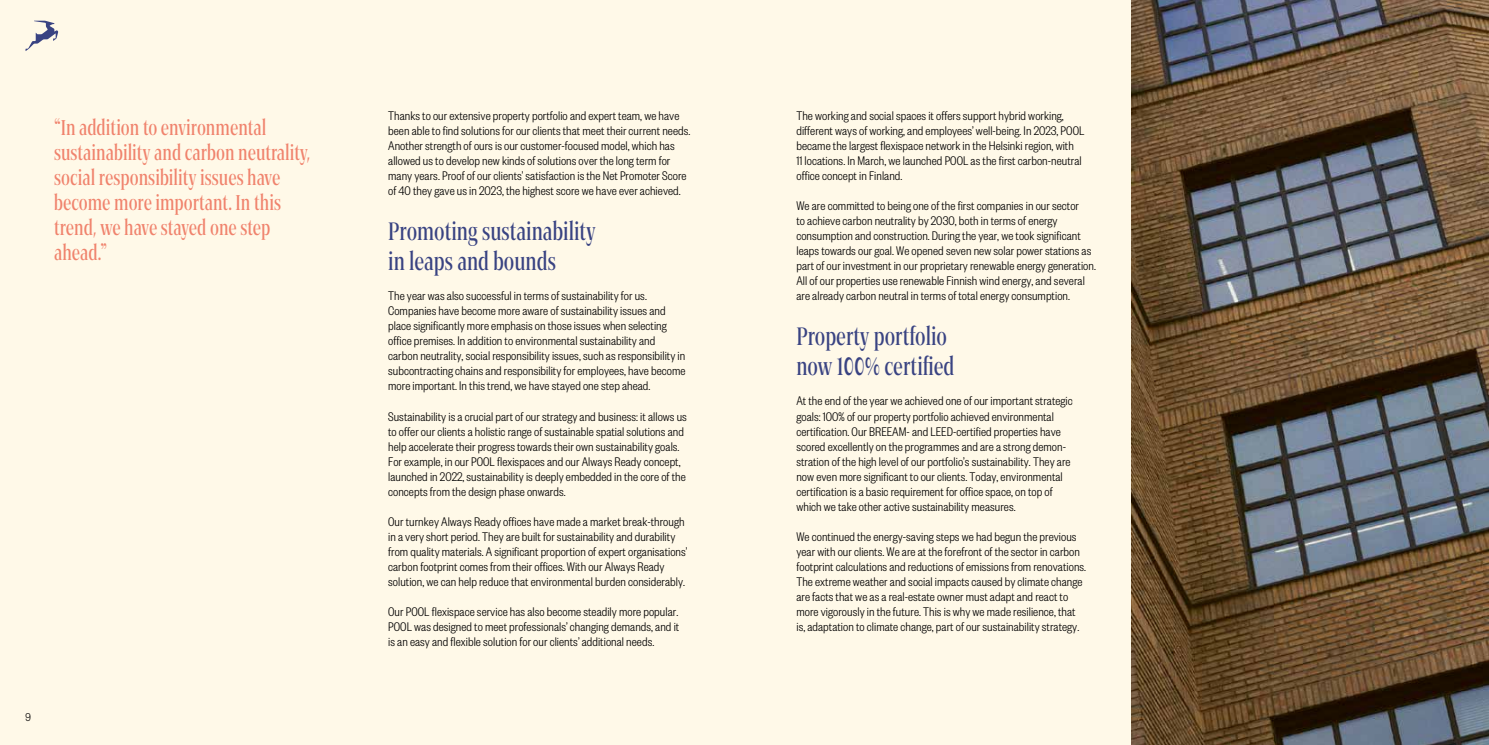
<style>
.page{position:relative;width:1489px;height:745px;background:#fff}
.page>*{position:absolute;margin:0;border:0;box-sizing:border-box;transform-origin:0 0}
.t1{font:500 25px/30px "Epika Serif Extra Condensed Premium";color:#394382}
.t2{font:500 21.25px/25px "Epika Serif Extra Condensed Premium";color:#f0836d}
.t3{font:300 13.75px/15px "Founders Grotesk Cond";letter-spacing:.005em;color:#000}
.t4{font:300 12.5px "Founders Grotesk Cond";color:#000}
</style>
<div class="page">
<div style="left:0;top:0;width:1488px;height:744px;background:#fff9e8"></div>
<svg style="left:26px;top:21px;width:32px;height:30px"></svg>
<img style="left:1131px;top:0;width:357px;height:744px">
<h2 class="t2" style="left:54px;top:114px;width:258px">“In addition to environmental sustainability and carbon neutrality, social responsibility issues have become more important. In this trend, we have stayed one step ahead.”</h2>
<p class="t3" style="left:388px;top:108px;width:304px">Thanks to our extensive property portfolio and expert team, we have been able to find solutions for our clients that meet their current needs.<br>Another strength of ours is our customer-focused model, which has allowed us to develop new kinds of solutions over the long term for many years. Proof of our clients’ satisfaction is the Net Promoter Score of 40 they gave us in 2023, the highest score we have ever achieved.</p>
<h1 class="t1" style="left:388px;top:215px;width:209px">Promoting sustainability in leaps and bounds</h1>
<p class="t3" style="left:388px;top:288px;width:299px">The year was also successful in terms of sustainability for us.<br>Companies have become more aware of sustainability issues and place significantly more emphasis on those issues when selecting office premises. In addition to environmental sustainability and carbon neutrality, social responsibility issues, such as responsibility in subcontracting chains and responsibility for employees, have become more important. In this trend, we have stayed one step ahead.</p>
<p class="t3" style="left:388px;top:408px;width:300px">Sustainability is a crucial part of our strategy and business: it allows us to offer our clients a holistic range of sustainable spatial solutions and help accelerate their progress towards their own sustainability goals.<br>For example, in our POOL flexispaces and our Always Ready concept, launched in 2022, sustainability is deeply embedded in the core of the concepts from the design phase onwards.</p>
<p class="t3" style="left:388px;top:513px;width:301px">Our turnkey Always Ready offices have made a market break-through in a very short period. They are built for sustainability and durability from quality materials. A significant proportion of expert organisations’ carbon footprint comes from their offices. With our Always Ready solution, we can help reduce that environmental burden considerably.</p>
<p class="t3" style="left:388px;top:603px;width:292px;text-align:justify">Our POOL flexispace service has also become steadily more popular.<br>POOL was designed to meet professionals’ changing demands, and it is an easy and flexible solution for our clients’ additional needs.</p>
<p class="t4" style="left:26px;top:709px;width:7px">9</p>
<p class="t3" style="left:796px;top:108px;width:289px">The working and social spaces it offers support hybrid working, different ways of working, and employees’ well-being. In 2023, POOL became the largest flexispace network in the Helsinki region, with<br>11 locations. In March, we launched POOL as the first carbon-neutral office concept in Finland.</p>
<p class="t3" style="left:796px;top:198px;width:301px">We are committed to being one of the first companies in our sector<br>to achieve carbon neutrality by 2030, both in terms of energy consumption and construction. During the year, we took significant leaps towards our goal. We opened seven new solar power stations as part of our investment in our proprietary renewable energy generation.<br>All of our properties use renewable Finnish wind energy, and several are already carbon neutral in terms of total energy consumption.</p>
<h1 class="t1" style="left:796px;top:320px;width:160px">Property portfolio now 100% certified</h1>
<p class="t3" style="left:796px;top:393px;width:278px">At the end of the year we achieved one of our important strategic goals: 100% of our property portfolio achieved environmental certification. Our BREEAM- and LEED-certified properties have scored excellently on the programmes and are a strong demon&shy;stration of the high level of our portfolio’s sustainability. They are now even more significant to our clients. Today, environmental certification is a basic requirement for office space, on top of which we take other active sustainability measures.</p>
<p class="t3" style="left:796px;top:528px;width:291px">We continued the energy-saving steps we had begun the previous year with our clients. We are at the forefront of the sector in carbon footprint calculations and reductions of emissions from renovations.<br>The extreme weather and social impacts caused by climate change are facts that we as a real-estate owner must adapt and react to more vigorously in the future. This is why we made resilience, that is, adaptation to climate change, part of our sustainability strategy.</p>
</div>
